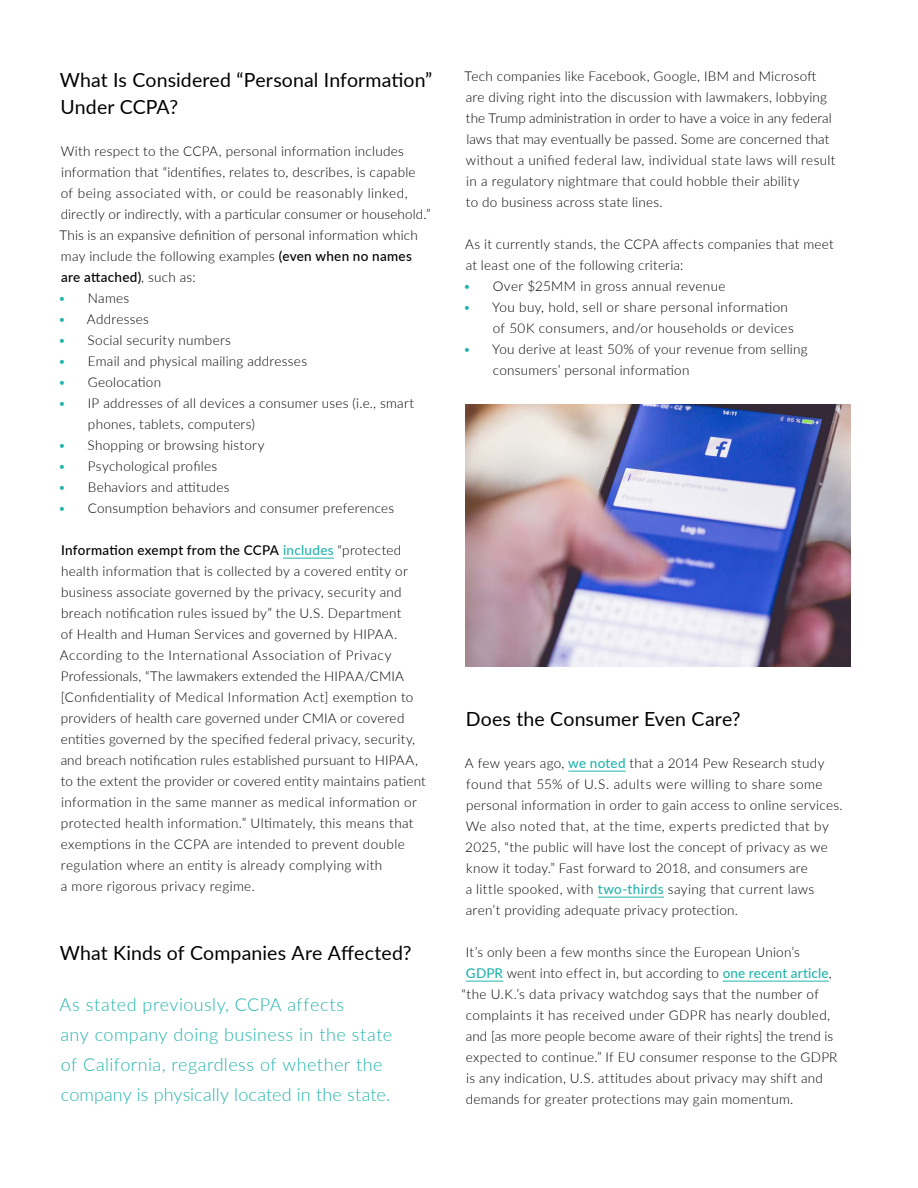
<style>
.page{position:relative;width:918px;height:1188px;background:#fff}
.page>*{position:absolute;margin:0;border:0;box-sizing:border-box;transform-origin:0 0}
.t1{font:19.5px/27px "Lato";letter-spacing:.005em;color:#000}
.t2{font:300 18px/30px "Lato";letter-spacing:.02em;color:#23b4ac}
.t3{font:300 13.5px/21px "Lato";letter-spacing:.02em;color:#000}
.s1{font-weight:500}
.s2{color:#23b4ac}
.s3{font-weight:500;color:#23b4ac}
</style>
<div class="page">
<hr style="left:283px;top:558px;width:51px;height:1px;background:#23b4ac">
<hr style="left:568px;top:771px;width:58px;height:1px;background:#23b4ac">
<hr style="left:598px;top:897px;width:66px;height:1px;background:#23b4ac">
<hr style="left:466px;top:981px;width:37px;height:1px;background:#23b4ac">
<hr style="left:723px;top:981px;width:106px;height:1px;background:#23b4ac">
<img style="left:466px;top:404px;width:384px;height:262px">
<h1 class="t1" style="left:60px;top:66px;width:374px">What Is Considered “Personal Information”<br>Under CCPA?</h1>
<p class="t3" style="left:59px;top:140px;width:373px">With respect to the CCPA, personal information includes information that “identifies, relates to, describes, is capable<br>of being associated with, or could be reasonably linked, directly or indirectly, with a particular consumer or household.” This is an expansive definition of personal information which may include the following examples <span class="s1">(even when no names are attached)</span>, such as:</p>
<p class="t3" style="left:58px;top:287px;width:73px"><span class="s2">•</span> Names</p>
<p class="t3" style="left:58px;top:308px;width:92px"><span class="s2">•</span> Addresses</p>
<p class="t3" style="left:58px;top:329px;width:174px"><span class="s2">•</span> Social security numbers</p>
<p class="t3" style="left:58px;top:350px;width:250px"><span class="s2">•</span> Email and physical mailing addresses</p>
<p class="t3" style="left:58px;top:371px;width:105px"><span class="s2">•</span> Geolocation</p>
<p class="t3" style="left:88px;top:392px;width:328px;text-indent:-30px"><span class="s2">•</span> IP addresses of all devices a consumer uses (i.e., smart phones, tablets, computers)</p>
<p class="t3" style="left:58px;top:434px;width:208px"><span class="s2">•</span> Shopping or browsing history</p>
<p class="t3" style="left:58px;top:455px;width:160px"><span class="s2">•</span> Psychological profiles</p>
<p class="t3" style="left:58px;top:476px;width:173px"><span class="s2">•</span> Behaviors and attitudes</p>
<p class="t3" style="left:58px;top:497px;width:338px"><span class="s2">•</span> Consumption behaviors and consumer preferences</p>
<p class="t3" style="left:60px;top:539px;width:367px"><span class="s1">Information exempt from the CCPA</span> <span class="s3">includes</span> “protected health information that is collected by a covered entity or business associate governed by the privacy, security and breach notification rules issued by” the U.S. Department<br>of Health and Human Services and governed by HIPAA.<br>According to the International Association of Privacy Professionals, “The lawmakers extended the HIPAA/CMIA [Confidentiality of Medical Information Act] exemption to providers of health care governed under CMIA or covered entities governed by the specified federal privacy, security, and breach notification rules established pursuant to HIPAA, to the extent the provider or covered entity maintains patient information in the same manner as medical information or protected health information.” Ultimately, this means that exemptions in the CCPA are intended to prevent double regulation where an entity is already complying with<br>a more rigorous privacy regime.</p>
<h1 class="t1" style="left:60px;top:939px;width:353px">What Kinds of Companies Are Affected?</h1>
<h2 class="t2" style="left:60px;top:989px;width:334px">As stated previously, CCPA affects<br>any company doing business in the state of California, regardless of whether the company is physically located in the state.</h2>
<p class="t3" style="left:465px;top:65px;width:373px">Tech companies like Facebook, Google, IBM and Microsoft are diving right into the discussion with lawmakers, lobbying the Trump administration in order to have a voice in any federal laws that may eventually be passed. Some are concerned that without a unified federal law, individual state laws will result in a regulatory nightmare that could hobble their ability<br>to do business across state lines.</p>
<p class="t3" style="left:465px;top:233px;width:370px">As it currently stands, the CCPA affects companies that meet at least one of the following criteria:</p>
<p class="t3" style="left:463px;top:275px;width:264px"><span class="s2">•</span> Over $25MM in gross annual revenue</p>
<p class="t3" style="left:493px;top:296px;width:303px;text-indent:-30px"><span class="s2">•</span> You buy, hold, sell or share personal information of 50K consumers, and/or households or devices</p>
<p class="t3" style="left:493px;top:338px;width:316px;text-indent:-30px"><span class="s2">•</span> You derive at least 50% of your revenue from selling consumers’ personal information</p>
<h1 class="t1" style="left:466px;top:705px;width:276px">Does the Consumer Even Care?</h1>
<p class="t3" style="left:465px;top:752px;width:379px">A few years ago, <span class="s3">we noted</span> that a 2014 Pew Research study found that 55% of U.S. adults were willing to share some personal information in order to gain access to online services.<br>We also noted that, at the time, experts predicted that by 2025, “the public will have lost the concept of privacy as we know it today.” Fast forward to 2018, and consumers are<br>a little spooked, with <span class="s3">two-thirds</span> saying that current laws aren’t providing adequate privacy protection.</p>
<p class="t3" style="left:466px;top:941px;width:335px">It’s only been a few months since the European Union’s</p>
<p class="t3" style="left:466px;top:962px;width:367px"><span class="s3">GDPR</span> went into effect in, but according to <span class="s3">one recent article</span>,</p>
<p class="t3" style="left:462px;top:983px;width:359px">“the U.K.’s data privacy watchdog says that the number of</p>
<p class="t3" style="left:466px;top:1004px;width:366px">complaints it has received under GDPR has nearly doubled,</p>
<p class="t3" style="left:466px;top:1025px;width:369px">and [as more people become aware of their rights] the trend is</p>
<p class="t3" style="left:466px;top:1046px;width:373px">expected to continue.” If EU consumer response to the GDPR</p>
<p class="t3" style="left:466px;top:1067px;width:358px">is any indication, U.S. attitudes about privacy may shift and</p>
<p class="t3" style="left:466px;top:1088px;width:329px">demands for greater protections may gain momentum.</p>
</div>
